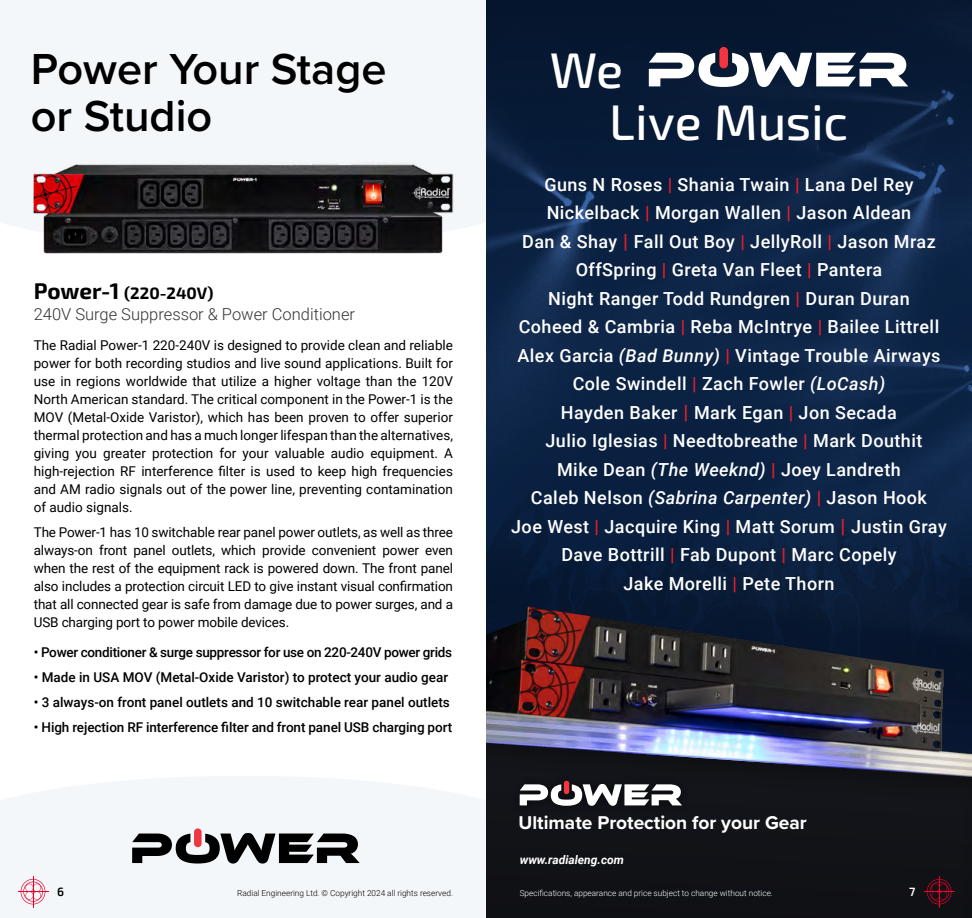
<style>
.page{position:relative;width:972px;height:918px;background:#fff}
.page>*{position:absolute;margin:0;border:0;box-sizing:border-box;transform-origin:0 0}
.t1{font:500 49.95px/52.1px "Exo 2.0";letter-spacing:-.005em;color:#fff}
.t2{font:600 45px/46.5px "Proxima Nova";color:#000}
.t3{font:700 19.2px "Proxima Nova";color:#fff}
.t4{font:500 18px/28.5px "Roboto";letter-spacing:.025em;color:#fff;text-align:center}
.t5{font:300 16.5px "Roboto";color:#333}
.t6{font:700 16.5px "Exo 2.0";color:#000}
.t7{font:13.5px/18px "Roboto";letter-spacing:-.01em;color:#000;text-align:justify}
.t8{font:500 13.5px "Roboto";letter-spacing:-.005em;color:#000}
.t9{font:italic 700 12px "Roboto";color:#fff}
.t10{font:600 12px "Exo 2.0";color:#000}
.t11{font:600 12px "Exo 2.0";color:#fff}
.t12{font:300 8.25px "Roboto";color:#fff}
.t13{font:300 8.25px "Roboto";color:#000}
.s1{font-size:22.5px}
.s2{color:#e81d2c}
.s3{font-size:19.5px;color:#e81d2c}
.s4{font-style:italic}
</style>
<div class="page">
<div style="left:0;top:776px;width:486px;height:142px;background:#f4f7f9"></div>
<hr style="left:18px;top:891px;width:30px;height:1px;background:#ea0029">
<hr style="left:33px;top:876px;width:1px;height:31px;background:#ea0029">
<svg style="left:21px;top:879px;width:24px;height:25px"></svg>
<div style="left:0;top:0;width:486px;height:225px;background:#f4f7f9"></div>
<img style="left:486px;top:237px;width:486px;height:226px">
<img style="left:486px;top:463px;width:486px;height:99px">
<svg style="left:486px;top:0;width:486px;height:237px;fill:#081c39"></svg>
<img style="left:486px;top:562px;width:486px;height:154px">
<svg style="left:649px;top:52px;width:259px;height:35px"></svg>
<div style="left:719px;top:47px;width:9px;height:21px;background:#f33540;border-radius:4px"></div>
<div style="left:486px;top:716px;width:486px;height:202px;background:#000;opacity:.33"></div>
<div style="left:486px;top:786px;width:486px;height:132px;background:#121217"></div>
<div style="left:511px;top:772px;width:179px;height:43px;background:#121318"></div>
<svg style="left:520px;top:784px;width:177px;height:22px"></svg>
<div style="left:564px;top:781px;width:5px;height:13px;background:#f33540;border-radius:3px"></div>
<img style="left:10px;top:157px;width:464px;height:97px">
<svg style="left:132px;top:833px;width:228px;height:31px"></svg>
<div style="left:194px;top:828px;width:8px;height:19px;background:#ef3742;border-radius:4px"></div>
<hr style="left:924px;top:891px;width:30px;height:1px;background:#ea0029">
<hr style="left:939px;top:876px;width:1px;height:31px;background:#ea0029">
<svg style="left:927px;top:879px;width:25px;height:25px"></svg>
<h2 class="t2" style="left:31px;top:45px;width:357px">Power Your Stage or Studio</h2>
<p class="t6" style="left:34px;top:284px;width:181px"><span class="s1">Power-1</span> (220-240V)</p>
<p class="t5" style="left:34px;top:303px;width:323px">240V Surge Suppressor &amp; Power Conditioner</p>
<p class="t7" style="left:34px;top:336px;width:421px">The Radial Power-1 220-240V is designed to provide clean and reliable power for both recording studios and live sound applications. Built for use in regions worldwide that utilize a higher voltage than the 120V North American standard. The critical component in the Power-1 is the MOV (Metal-Oxide Varistor), which has been proven to offer superior thermal protection and has a much longer lifespan than the alternatives, giving you greater protection for your valuable audio equipment. A high-rejection RF interference filter is used to keep high frequencies and AM radio signals out of the power line, preventing contamination of audio signals.</p>
<p class="t7" style="left:34px;top:523px;width:421px">The Power-1 has 10 switchable rear panel power outlets, as well as three always-on front panel outlets, which provide convenient power even when the rest of the equipment rack is powered down. The front panel also includes a protection circuit LED to give instant visual confirmation that all connected gear is safe from damage due to power surges, and a USB charging port to power mobile devices.</p>
<p class="t8" style="left:34px;top:643px;width:420px">• Power conditioner &amp; surge suppressor for use on 220-240V power grids</p>
<p class="t8" style="left:34px;top:668px;width:416px">• Made in USA MOV (Metal-Oxide Varistor) to protect your audio gear</p>
<p class="t8" style="left:34px;top:693px;width:418px">• 3 always-on front panel outlets and 10 switchable rear panel outlets</p>
<p class="t8" style="left:34px;top:717px;width:420px">• High rejection RF interference filter and front panel USB charging port</p>
<p class="t10" style="left:57px;top:884px;width:8px">6</p>
<p class="t13" style="left:237px;top:887px;width:217px">Radial Engineering Ltd. © Copyright 2024 all rights reserved.</p>
<h1 class="t1" style="left:609px;top:45px;width:240px;text-indent:-59px">We<br>Live Music</h1>
<p class="t4" style="left:511px;top:169px;width:437px">Guns N Roses <span class="s2">|</span> Shania Twain <span class="s2">|</span> Lana Del Rey Nickelback <span class="s2">|</span> Morgan Wallen <span class="s2">|</span> Jason Aldean<br>Dan &amp; Shay <span class="s3">|</span> Fall Out Boy <span class="s2">|</span> JellyRoll <span class="s2">|</span> Jason Mraz OffSpring <span class="s2">|</span> Greta Van Fleet <span class="s2">|</span> Pantera<br>Night Ranger Todd Rundgren <span class="s2">|</span> Duran Duran<br>Coheed &amp; Cambria <span class="s2">|</span> Reba McIntrye <span class="s2">|</span> Bailee Littrell Alex Garcia <span class="s4">(Bad Bunny)</span> <span class="s2">|</span> Vintage Trouble Airways Cole Swindell <span class="s2">|</span> Zach Fowler <span class="s4">(LoCash)<br></span>Hayden Baker <span class="s3">|</span> Mark Egan <span class="s2">|</span> Jon Secada<br>Julio Iglesias <span class="s2">|</span> Needtobreathe <span class="s2">|</span> Mark Douthit<br>Mike Dean <span class="s4">(The Weeknd)</span> <span class="s2">|</span> Joey Landreth<br>Caleb Nelson <span class="s4">(Sabrina Carpenter)</span> <span class="s2">|</span> Jason Hook<br>Joe West <span class="s2">|</span> Jacquire King <span class="s2">|</span> Matt Sorum <span class="s3">|</span> Justin Gray Dave Bottrill <span class="s2">|</span> Fab Dupont <span class="s2">|</span> Marc Copely<br>Jake Morelli <span class="s2">|</span> Pete Thorn</p>
<h3 class="t3" style="left:519px;top:808px;width:290px">Ultimate Protection for your Gear</h3>
<p class="t9" style="left:520px;top:851px;width:106px">www.radialeng.com</p>
<p class="t12" style="left:520px;top:887px;width:255px">Specifications, appearance and price subject to change without notice.</p>
<p class="t11" style="left:909px;top:884px;width:8px">7</p>
</div>
